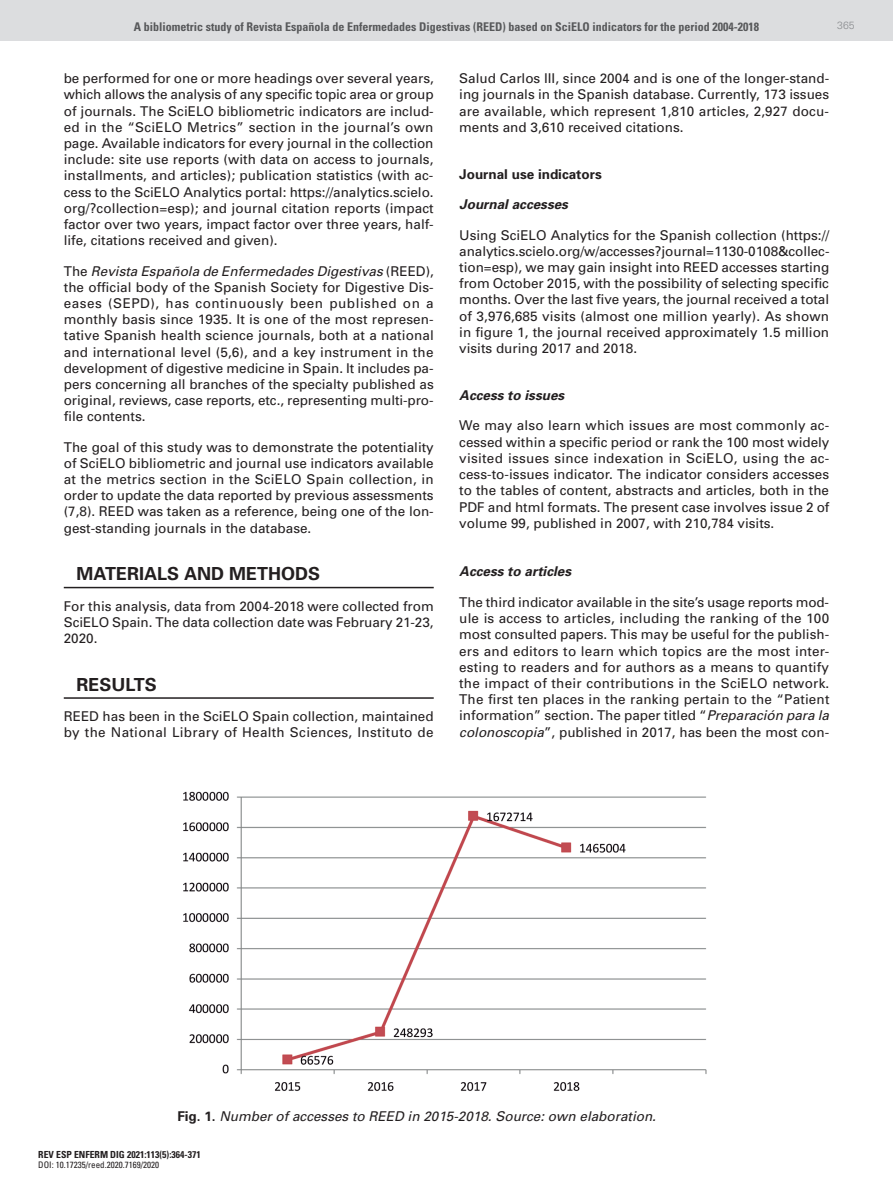
<style>
.page{position:relative;width:893px;height:1191px;background:#fff}
.page>*{position:absolute;margin:0;border:0;box-sizing:border-box;transform-origin:0 0}
.t1{font:700 18px "Univers";color:#231f20}
.t2{font:13.5px/16.2px "Univers";color:#231f20;text-align:justify}
.t3{font:italic 13.5px "Univers";color:#231f20}
.t4{font:italic 700 13.5px "Univers";color:#231f20}
.t5{font:700 13.5px "Univers";color:#231f20}
.t6{font:700 condensed 12px "Univers";color:#57585a}
.t7{font:300 10.5px "Univers";color:#8a8c8f}
.t8{font:700 condensed 9.75px "Univers";color:#231f20}
.t9{font:condensed 9px "Univers";color:#231f20}
.s1{font-style:italic}
.s2{font-weight:700;font-style:normal}
</style>
<div class="page">
<div style="left:0;top:0;width:893px;height:40px;background:#dcdddf"></div>
<hr style="left:64px;top:587px;width:370px;height:1px;background:#231f20">
<hr style="left:64px;top:697px;width:370px;height:2px;background:#231f20">
<img style="left:183px;top:791px;width:524px;height:300px">
<p class="t6" style="left:134px;top:19px;width:627px">A bibliometric study of Revista Española de Enfermedades Digestivas (REED) based on SciELO indicators for the period 2004-2018</p>
<p class="t7" style="left:837px;top:19px;width:19px">365</p>
<p class="t2" style="left:64px;top:70px;width:371px">be performed for one or more headings over several years, which allows the analysis of any specific topic area or group of journals. The SciELO bibliometric indicators are includ&shy;ed in the “SciELO Metrics” section in the journal’s own page. Available indicators for every journal in the collection include: site use reports (with data on access to journals, installments, and articles); publication statistics (with ac&shy;cess to the SciELO Analytics portal: https://analytics.scielo. org/?collection=esp); and journal citation reports (impact factor over two years, impact factor over three years, half&shy;life, citations received and given).</p>
<p class="t2" style="left:64px;top:262px;width:372px">The <span class="s1">Revista Española de Enfermedades Digestivas</span> (REED), the official body of the Spanish Society for Digestive Dis&shy;eases (SEPD), has continuously been published on a monthly basis since 1935. It is one of the most represen&shy;tative Spanish health science journals, both at a national and international level (5,6), and a key instrument in the development of digestive medicine in Spain. It includes pa&shy;pers concerning all branches of the specialty published as original, reviews, case reports, etc., representing multi-pro&shy;file contents.</p>
<p class="t2" style="left:64px;top:438px;width:372px">The goal of this study was to demonstrate the potentiality of SciELO bibliometric and journal use indicators available at the metrics section in the SciELO Spain collection, in order to update the data reported by previous assessments (7,8). REED was taken as a reference, being one of the lon&shy;gest-standing journals in the database.</p>
<h1 class="t1" style="left:77px;top:562px;width:245px">MATERIALS AND METHODS</h1>
<p class="t2" style="left:64px;top:597px;width:371px">For this analysis, data from 2004-2018 were collected from SciELO Spain. The data collection date was February 21-23, 2020.</p>
<h1 class="t1" style="left:77px;top:673px;width:82px">RESULTS</h1>
<p class="t2" style="left:64px;top:708px;width:371px">REED has been in the SciELO Spain collection, maintained by the National Library of Health Sciences, Instituto de</p>
<p class="t2" style="left:459px;top:70px;width:371px">Salud Carlos III, since 2004 and is one of the longer-stand&shy;ing journals in the Spanish database. Currently, 173 issues are available, which represent 1,810 articles, 2,927 docu&shy;ments and 3,610 received citations.</p>
<p class="t5" style="left:459px;top:166px;width:144px">Journal use indicators</p>
<p class="t4" style="left:459px;top:196px;width:110px">Journal accesses</p>
<p class="t2" style="left:459px;top:226px;width:372px">Using SciELO Analytics for the Spanish collection (https:// analytics.scielo.org/w/accesses?journal=1130-0108&amp;collec&shy;tion=esp), we may gain insight into REED accesses starting from October 2015, with the possibility of selecting specific months. Over the last five years, the journal received a total of 3,976,685 visits (almost one million yearly). As shown in figure 1, the journal received approximately 1.5 million visits during 2017 and 2018.</p>
<p class="t4" style="left:459px;top:387px;width:107px">Access to issues</p>
<p class="t2" style="left:459px;top:417px;width:372px">We may also learn which issues are most commonly ac&shy;cessed within a specific period or rank the 100 most widely visited issues since indexation in SciELO, using the ac&shy;cess-to-issues indicator. The indicator considers accesses to the tables of content, abstracts and articles, both in the PDF and html formats. The present case involves issue 2 of volume 99, published in 2007, with 210,784 visits.</p>
<p class="t4" style="left:459px;top:562px;width:113px">Access to articles</p>
<p class="t2" style="left:459px;top:594px;width:372px">The third indicator available in the site’s usage reports mod&shy;ule is access to articles, including the ranking of the 100 most consulted papers. This may be useful for the publish&shy;ers and editors to learn which topics are the most inter&shy;esting to readers and for authors as a means to quantify the impact of their contributions in the SciELO network.<br>The first ten places in the ranking pertain to the “Patient information” section. The paper titled “<span class="s1">Preparación para la colonoscopia</span>”, published in 2017, has been the most con-</p>
<p class="t3" style="left:177px;top:1107px;width:480px"><span class="s2">Fig. 1.</span> Number of accesses to REED in 2015-2018. Source: own elaboration.</p>
<p class="t8" style="left:38px;top:1148px;width:164px">REV ESP ENFERM DIG 2021:113(5):364-371</p>
<p class="t9" style="left:38px;top:1159px;width:122px">DOI: 10.17235/reed.2020.7169/2020</p>
</div>
